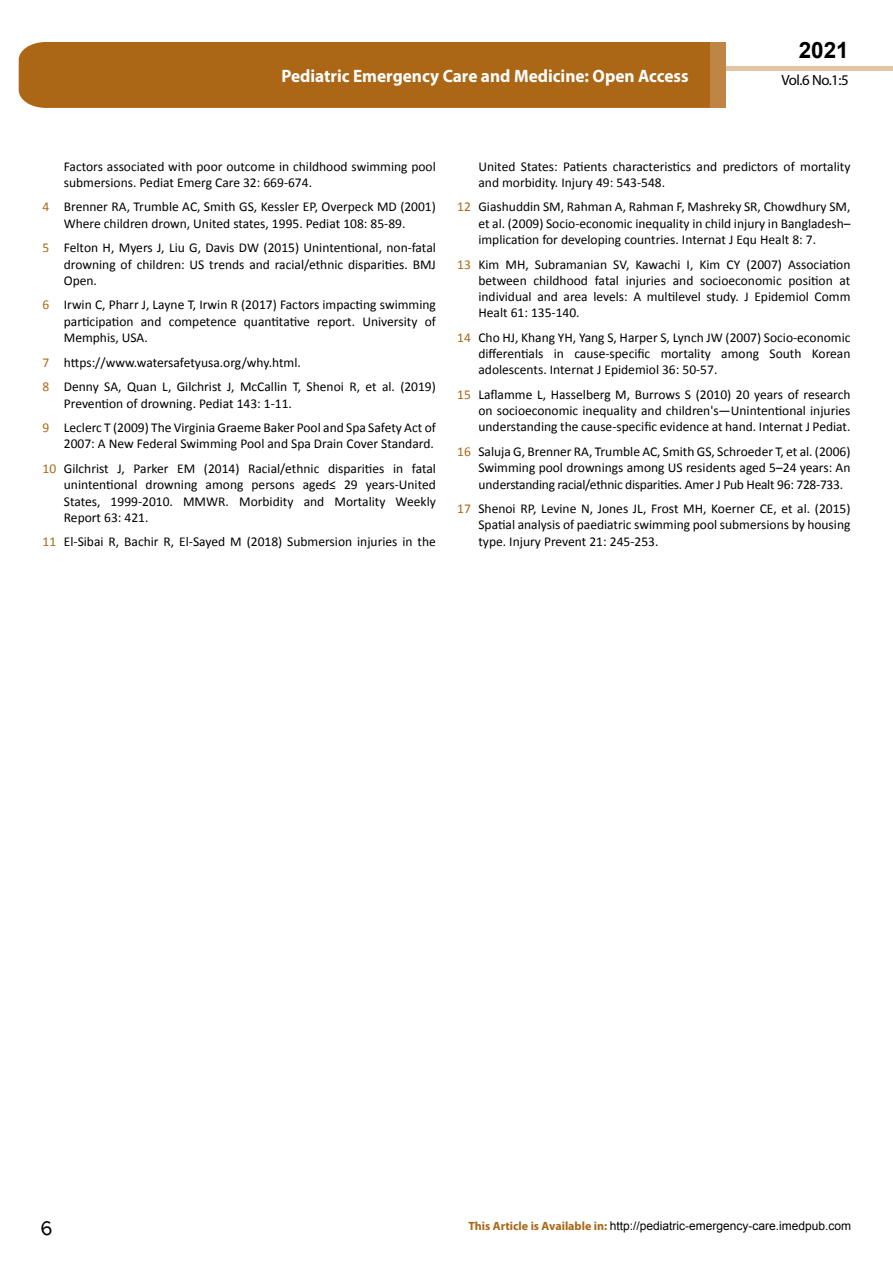
<style>
.page{position:relative;width:893px;height:1263px;background:#fff}
.page>*{position:absolute;margin:0;border:0;box-sizing:border-box;transform-origin:0 0}
.t1{font:25.5px "Tunga";color:#000}
.t2{font:700 22.5px "Arial";color:#000}
.t3{font:700 18px "Myriad Pro";color:#fff;scale:.96 1}
.t4{font:14.85px "Myriad Pro";color:#000}
.t5{font:13.5px/16.2px "Calibri";color:#000;text-align:justify}
.t6{font:12px "Arial";color:#000}
.s1{color:#ab6715}
.s2{font-family:"Myriad Pro";font-weight:700;color:#ab6715}
</style>
<div class="page">
<div style="left:722px;top:66px;width:171px;height:5px;background:#e2c5a5"></div>
<div style="left:19px;top:42px;width:691px;height:66px;background:#ab6715"></div>
<div style="left:710px;top:42px;width:15px;height:66px;background:#be8545"></div>
<h3 class="t3" style="left:281px;top:64px;width:426px">Pediatric Emergency Care and Medicine: Open Access</h3>
<h2 class="t2" style="left:799px;top:35px;width:52px">2021</h2>
<p class="t4" style="left:781px;top:71px;width:69px">Vol.6 No.1:5</p>
<p class="t5" style="left:64px;top:158px;width:374px">Factors associated with poor outcome in childhood swimming pool submersions. Pediat Emerg Care 32: 669-674.</p>
<p class="t5" style="left:64px;top:199px;width:374px;text-indent:-21px"><span class="s1">4</span> Brenner RA, Trumble AC, Smith GS, Kessler EP, Overpeck MD (2001)<br>Where children drown, United states, 1995. Pediat 108: 85-89.</p>
<p class="t5" style="left:64px;top:240px;width:374px;text-indent:-21px"><span class="s1">5</span> Felton H, Myers J, Liu G, Davis DW (2015) Unintentional, non-fatal drowning of children: US trends and racial/ethnic disparities. BMJ Open.</p>
<p class="t5" style="left:64px;top:297px;width:374px;text-indent:-21px"><span class="s1">6</span> Irwin C, Pharr J, Layne T, Irwin R (2017) Factors impacting swimming participation and competence quantitative report. University of Memphis, USA.</p>
<p class="t5" style="left:43px;top:350px;width:395px;line-height:24.8px"><span class="s1">7</span> https://www.watersafetyusa.org/why.html.<br><span class="s1">8</span> Denny SA, Quan L, Gilchrist J, McCallin T, Shenoi R, et al. (2019)</p>
<p class="t5" style="left:43px;top:391px;width:395px;line-height:24.8px;text-indent:21px">Prevention of drowning. Pediat 143: 1-11.<br><span class="s1">9</span> Leclerc T (2009) The Virginia Graeme Baker Pool and Spa Safety Act of</p>
<p class="t5" style="left:43px;top:432px;width:395px;line-height:24.8px;text-align:right">2007: A New Federal Swimming Pool and Spa Drain Cover Standard.<br><span class="s1">10</span> Gilchrist J, Parker EM (2014) Racial/ethnic disparities in fatal</p>
<p class="t5" style="left:64px;top:477px;width:374px">unintentional drowning among persons aged≤ 29 years-United States, 1999-2010. MMWR. Morbidity and Mortality Weekly Report 63: 421.</p>
<p class="t5" style="left:43px;top:534px;width:395px"><span class="s1">11</span> El-Sibai R, Bachir R, El-Sayed M (2018) Submersion injuries in the</p>
<p class="t5" style="left:478px;top:158px;width:374px">United States: Patients characteristics and predictors of mortality and morbidity. Injury 49: 543-548.</p>
<p class="t5" style="left:478px;top:199px;width:374px;text-indent:-21px"><span class="s1">12</span> Giashuddin SM, Rahman A, Rahman F, Mashreky SR, Chowdhury SM, et al. (2009) Socio-economic inequality in child injury in Bangladesh– implication for developing countries. Internat J Equ Healt 8: 7.</p>
<p class="t5" style="left:478px;top:256px;width:374px;text-indent:-21px"><span class="s1">13</span> Kim MH, Subramanian SV, Kawachi I, Kim CY (2007) Association between childhood fatal injuries and socioeconomic position at individual and area levels: A multilevel study. J Epidemiol Comm Healt 61: 135-140.</p>
<p class="t5" style="left:478px;top:329px;width:374px;text-indent:-21px"><span class="s1">14</span> Cho HJ, Khang YH, Yang S, Harper S, Lynch JW (2007) Socio-economic differentials in cause-specific mortality among South Korean adolescents. Internat J Epidemiol 36: 50-57.</p>
<p class="t5" style="left:478px;top:386px;width:374px;text-indent:-21px"><span class="s1">15</span> Laflamme L, Hasselberg M, Burrows S (2010) 20 years of research on socioeconomic inequality and children's—Unintentional injuries understanding the cause-specific evidence at hand. Internat J Pediat.</p>
<p class="t5" style="left:478px;top:444px;width:374px;text-indent:-21px"><span class="s1">16</span> Saluja G, Brenner RA, Trumble AC, Smith GS, Schroeder T, et al. (2006)<br>Swimming pool drownings among US residents aged 5–24 years: An understanding racial/ethnic disparities. Amer J Pub Healt 96: 728-733.</p>
<p class="t5" style="left:478px;top:501px;width:374px;text-indent:-21px"><span class="s1">17</span> Shenoi RP, Levine N, Jones JL, Frost MH, Koerner CE, et al. (2015)<br>Spatial analysis of paediatric swimming pool submersions by housing type. Injury Prevent 21: 245-253.</p>
<h1 class="t1" style="left:40px;top:1211px;width:14px">6</h1>
<p class="t6" style="left:468px;top:1218px;width:384px"><span class="s2">This Article is Available in:</span> http://pediatric-emergency-care.imedpub.com</p>
</div>
